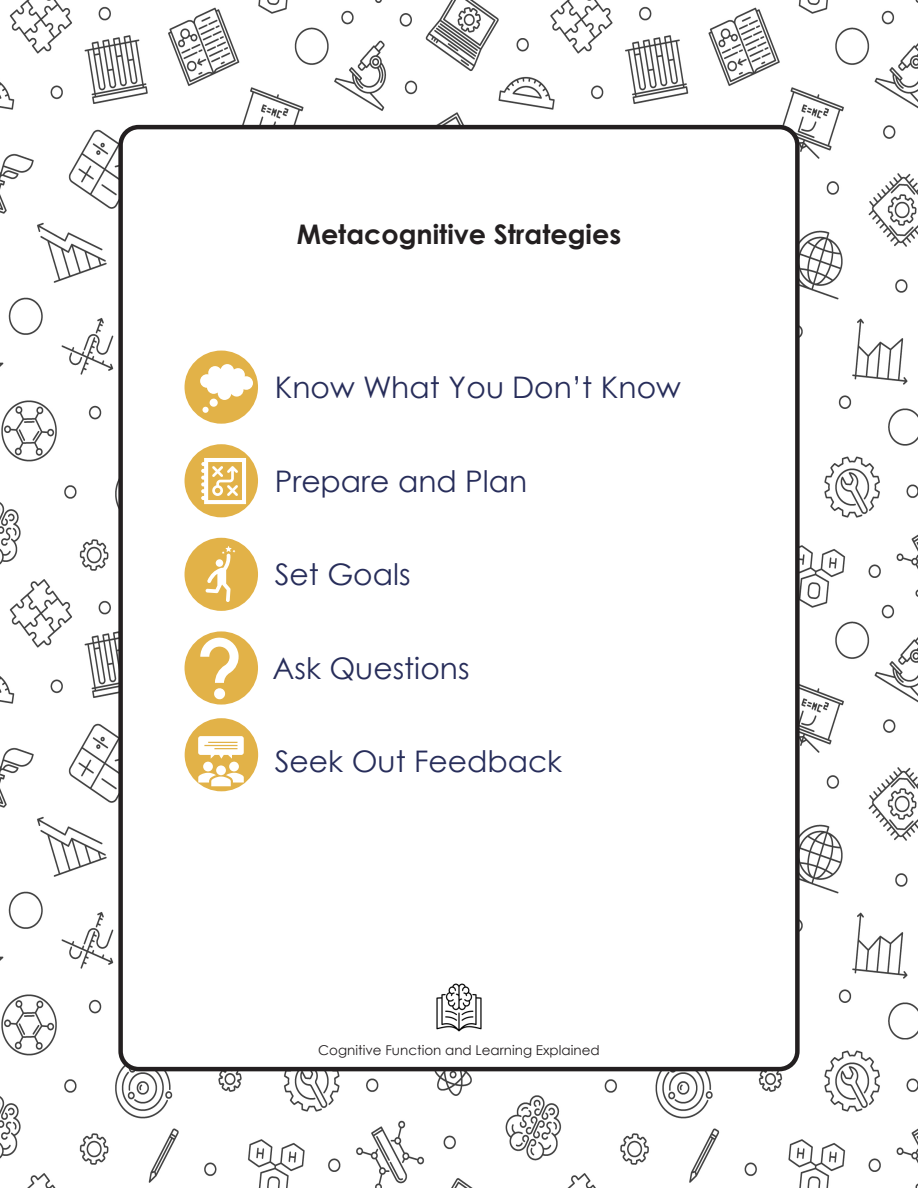
<style>
.page{position:relative;width:918px;height:1188px;background:#fff}
.page>*{position:absolute;margin:0;border:0;box-sizing:border-box;transform-origin:0 0}
.t1{font:29.7px "Century Gothic";color:#272d5a}
.t2{font:700 27px "Century Gothic";color:#231f20}
.t3{font:13.5px "Century Gothic";color:#231f20}
</style>
<div class="page">
<img style="left:0;top:0;width:918px;height:1188px">
<div style="left:121px;top:127px;width:676px;height:942px;background:#fff;border-radius:18px"></div>
<div style="left:118px;top:125px;width:682px;height:946px;border:4px solid #231f20;border-radius:18px"></div>
<img style="left:436px;top:983px;width:46px;height:49px">
<div style="left:185px;top:718px;width:73px;height:73px;background:#e2b248;border-radius:50%"></div>
<div style="left:185px;top:631px;width:73px;height:74px;background:#e2b248;border-radius:50%"></div>
<div style="left:185px;top:538px;width:73px;height:73px;background:#e2b248;border-radius:50%"></div>
<div style="left:185px;top:444px;width:73px;height:73px;background:#e2b248;border-radius:50%"></div>
<div style="left:185px;top:351px;width:73px;height:73px;background:#e2b248;border-radius:50%"></div>
<svg style="left:200px;top:364px;width:53px;height:36px"></svg>
<div style="left:210px;top:399px;width:8px;height:8px;background:#fff;border-radius:50%"></div>
<div style="left:202px;top:407px;width:7px;height:6px;background:#fff;border-radius:50%"></div>
<svg style="left:201px;top:458px;width:45px;height:46px"></svg>
<svg style="left:206px;top:546px;width:29px;height:56px"></svg>
<div style="left:216px;top:559px;width:7px;height:8px;background:#fff;border-radius:50%"></div>
<svg style="left:200px;top:637px;width:39px;height:62px"></svg>
<div style="left:203px;top:762px;width:10px;height:9px;background:#fff;border-radius:50%"></div>
<div style="left:229px;top:762px;width:10px;height:9px;background:#fff;border-radius:50%"></div>
<svg style="left:198px;top:773px;width:46px;height:13px"></svg>
<div style="left:216px;top:765px;width:10px;height:10px;background:#fff;border-radius:50%"></div>
<svg style="left:198px;top:736px;width:46px;height:23px"></svg>
<p class="t2" style="left:297px;top:214px;width:326px">Metacognitive Strategies</p>
<p class="t1" style="left:275px;top:367px;width:408px">Know What You Don’t Know</p>
<p class="t1" style="left:275px;top:460px;width:254px">Prepare and Plan</p>
<p class="t1" style="left:275px;top:554px;width:137px">Set Goals</p>
<p class="t1" style="left:273px;top:648px;width:198px">Ask Questions</p>
<p class="t1" style="left:275px;top:740px;width:289px">Seek Out Feedback</p>
<p class="t3" style="left:318px;top:1040px;width:283px">Cognitive Function and Learning Explained</p>
</div>
